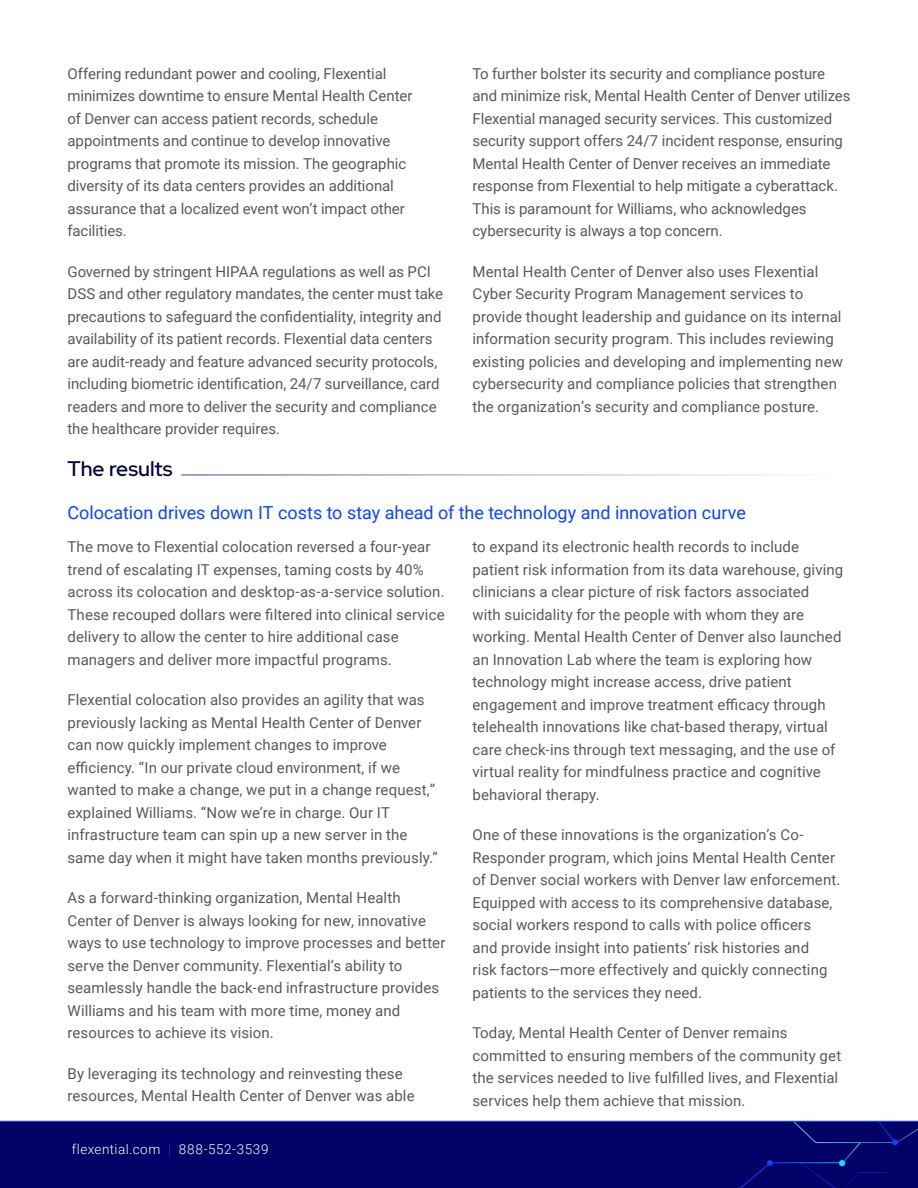
<style>
.page{position:relative;width:918px;height:1188px;background:#fff}
.page>*{position:absolute;margin:0;border:0;box-sizing:border-box;transform-origin:0 0}
.Customer_Story_H1{font:500 21px "Red Hat Display";color:#030039}
.Customer_Story_H2{font:18px "Roboto";color:#0c44ff}
.Customer_Story_Body{font:15px/22.5px "Roboto";letter-spacing:.005em;color:#58595b}
.t1{font:300 13.5px "Roboto";letter-spacing:.04em;color:#fff}
.s1{color:#0c44ff}
</style>
<div class="page">
<div style="left:0;top:1121px;width:793px;height:67px;background:#006"></div>
<hr style="left:769px;top:1162px;width:73px;height:1px;background:#fff">
<svg style="left:793px;top:1120px;width:125px;height:68px;background:#04096e"></svg>
<div style="left:714px;top:1160px;width:59px;height:28px;background:#006"></div>
<hr style="left:181px;top:475px;width:667px;height:1px;background:#006">
<p class="Customer_Story_Body" style="left:68px;top:62px;width:346px">Offering redundant power and cooling, Flexential minimizes downtime to ensure Mental Health Center of Denver can access patient records, schedule appointments and continue to develop innovative programs that promote its mission. The geographic diversity of its data centers provides an additional assurance that a localized event won’t impact other facilities.</p>
<p class="Customer_Story_Body" style="left:68px;top:260px;width:377px">Governed by stringent HIPAA regulations as well as PCI DSS and other regulatory mandates, the center must take precautions to safeguard the confidentiality, integrity and availability of its patient records. Flexential data centers are audit-ready and feature advanced security protocols, including biometric identification, 24/7 surveillance, card readers and more to deliver the security and compliance the healthcare provider requires.</p>
<p class="Customer_Story_Body" style="left:472px;top:62px;width:379px">To further bolster its security and compliance posture and minimize risk, Mental Health Center of Denver utilizes Flexential managed security services. This customized security support offers 24/7 incident response, ensuring Mental Health Center of Denver receives an immediate response from Flexential to help mitigate a cyberattack.<br>This is paramount for Williams, who acknowledges cybersecurity is always a top concern.</p>
<p class="Customer_Story_Body" style="left:472px;top:260px;width:372px">Mental Health Center of Denver also uses Flexential Cyber Security Program Management services to provide thought leadership and guidance on its internal information security program. This includes reviewing existing policies and developing and implementing new cybersecurity and compliance policies that strengthen the organization’s security and compliance posture.</p>
<p class="Customer_Story_H1" style="left:68px;top:455px;width:107px">The results</p>
<p class="Customer_Story_H2" style="left:68px;top:500px;width:680px">Colocation drives down IT costs to stay ahead of the technology and innovation curve</p>
<p class="Customer_Story_Body" style="left:68px;top:535px;width:379px">The move to Flexential colocation reversed a four-year trend of escalating IT expenses, taming costs by 40% across its colocation and desktop-as-a-service solution.<br>These recouped dollars were filtered into clinical service delivery to allow the center to hire additional case managers and deliver more impactful programs.</p>
<p class="Customer_Story_Body" style="left:68px;top:688px;width:372px">Flexential colocation also provides an agility that was previously lacking as Mental Health Center of Denver can now quickly implement changes to improve efficiency. “In our private cloud environment, if we wanted to make a change, we put in a change request,” explained Williams. “Now we’re in charge. Our IT infrastructure team can spin up a new server in the same day when it might have taken months previously.”</p>
<p class="Customer_Story_Body" style="left:68px;top:886px;width:379px">As a forward-thinking organization, Mental Health Center of Denver is always looking for new, innovative ways to use technology to improve processes and better serve the Denver community. Flexential’s ability to seamlessly handle the back-end infrastructure provides Williams and his team with more time, money and resources to achieve its vision.</p>
<p class="Customer_Story_Body" style="left:68px;top:1062px;width:349px">By leveraging its technology and reinvesting these resources, Mental Health Center of Denver was able</p>
<p class="t1" style="left:72px;top:1140px;width:198px">flexential.com <span class="s1">|</span> 888-552-3539</p>
<p class="Customer_Story_Body" style="left:472px;top:535px;width:372px">to expand its electronic health records to include patient risk information from its data warehouse, giving clinicians a clear picture of risk factors associated<br>with suicidality for the people with whom they are working. Mental Health Center of Denver also launched an Innovation Lab where the team is exploring how technology might increase access, drive patient engagement and improve treatment efficacy through telehealth innovations like chat-based therapy, virtual care check-ins through text messaging, and the use of virtual reality for mindfulness practice and cognitive behavioral therapy.</p>
<p class="Customer_Story_Body" style="left:472px;top:823px;width:370px">One of these innovations is the organization’s Co-Responder program, which joins Mental Health Center of Denver social workers with Denver law enforcement.<br>Equipped with access to its comprehensive database, social workers respond to calls with police officers<br>and provide insight into patients’ risk histories and<br>risk factors—more effectively and quickly connecting patients to the services they need.</p>
<p class="Customer_Story_Body" style="left:472px;top:1021px;width:370px">Today, Mental Health Center of Denver remains committed to ensuring members of the community get the services needed to live fulfilled lives, and Flexential services help them achieve that mission.</p>
</div>
